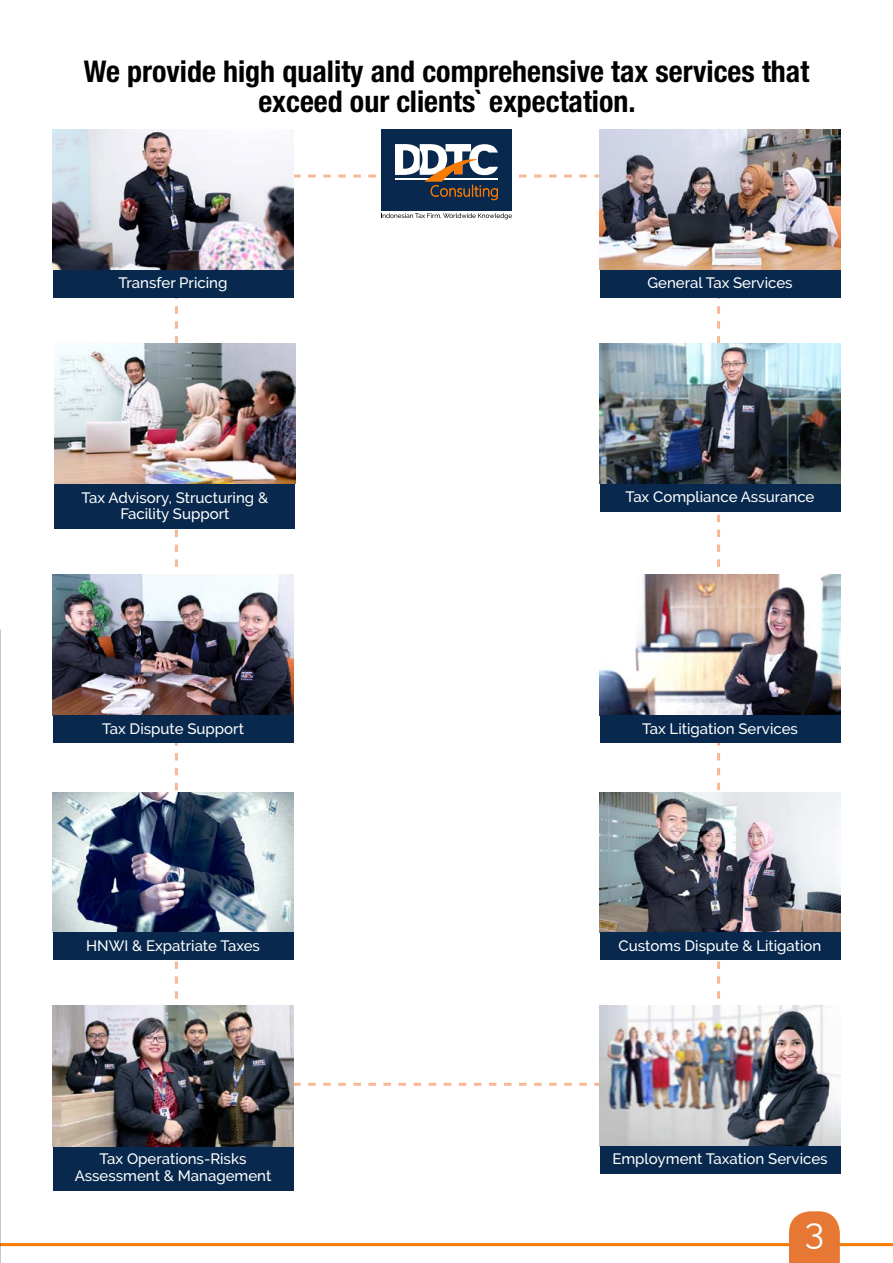
<style>
.page{position:relative;width:893px;height:1263px;background:#fff}
.page>*{position:absolute;margin:0;border:0;box-sizing:border-box;transform-origin:0 0}
.t1{font:36px "Raleway";color:#fff}
.t2{font:700 condensed 30px/30px "Helvetica Neue";color:#000;text-align:center}
.t3{font:500 15px "Raleway";color:#fff}
</style>
<div class="page">
<hr style="left:0;top:1243px;width:893px;height:3px;background:#f77a05">
<svg style="left:789px;top:1211px;width:51px;height:52px"></svg>
<div style="left:53px;top:1146px;width:240px;height:45px;background:#08294d"></div>
<svg style="left:173px;top:200px;width:548px;height:887px"></svg>
<img style="left:53px;top:130px;width:240px;height:140px">
<img style="left:55px;top:344px;width:240px;height:140px">
<img style="left:53px;top:575px;width:240px;height:140px">
<img style="left:53px;top:792px;width:240px;height:140px">
<img style="left:53px;top:1006px;width:240px;height:140px">
<img style="left:600px;top:130px;width:240px;height:140px">
<img style="left:600px;top:344px;width:240px;height:140px">
<img style="left:600px;top:575px;width:240px;height:140px">
<img style="left:600px;top:792px;width:240px;height:140px">
<img style="left:600px;top:1006px;width:240px;height:140px">
<div style="left:381px;top:130px;width:131px;height:81px;background:#08294d"></div>
<svg style="left:184px;top:144px;width:523px;height:56px"></svg>
<svg style="left:381px;top:213px;width:131px;height:6px"></svg>
<div style="left:53px;top:270px;width:240px;height:28px;background:#08294d"></div>
<div style="left:55px;top:484px;width:240px;height:44px;background:#08294d"></div>
<div style="left:600px;top:270px;width:240px;height:28px;background:#08294d"></div>
<div style="left:600px;top:484px;width:240px;height:27px;background:#08294d"></div>
<div style="left:600px;top:715px;width:240px;height:28px;background:#08294d"></div>
<div style="left:600px;top:932px;width:240px;height:28px;background:#08294d"></div>
<div style="left:53px;top:715px;width:240px;height:28px;background:#08294d"></div>
<div style="left:53px;top:932px;width:240px;height:28px;background:#08294d"></div>
<div style="left:600px;top:1146px;width:240px;height:28px;background:#08294d"></div>
<h2 class="t2" style="left:84px;top:54px;width:727px">We provide high quality and comprehensive tax services that exceed our clients` expectation.</h2>
<p class="t3" style="left:119px;top:274px;width:110px">Transfer Pricing</p>
<p class="t3" style="left:647px;top:274px;width:147px">General Tax Services</p>
<p class="t3" style="left:82px;top:489px;width:188px">Tax Advisory, Structuring &amp;</p>
<p class="t3" style="left:626px;top:488px;width:190px">Tax Compliance Assurance</p>
<p class="t3" style="left:120px;top:505px;width:111px">Facility Support</p>
<p class="t3" style="left:102px;top:719px;width:143px">Tax Dispute Support</p>
<p class="t3" style="left:642px;top:719px;width:157px">Tax Litigation Services</p>
<p class="t3" style="left:86px;top:937px;width:175px">HNWI &amp; Expatriate Taxes</p>
<p class="t3" style="left:619px;top:937px;width:204px">Customs Dispute &amp; Litigation</p>
<p class="t3" style="left:100px;top:1150px;width:148px">Tax Operations-Risks</p>
<p class="t3" style="left:612px;top:1150px;width:217px">Employment Taxation Services</p>
<p class="t3" style="left:75px;top:1167px;width:198px">Assessment &amp; Management</p>
<h1 class="t1" style="left:805px;top:1211px;width:21px">3</h1>
</div>
